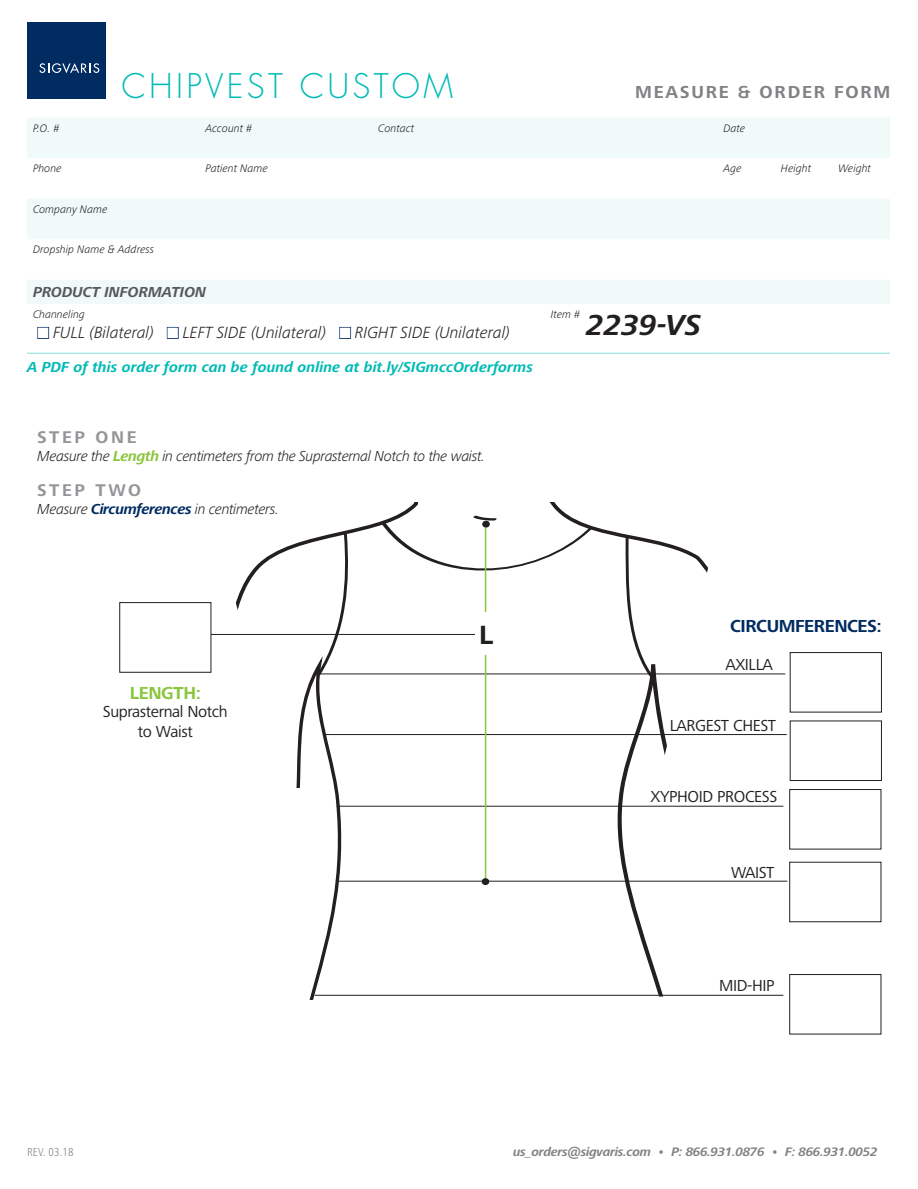
<style>
.page{position:relative;width:918px;height:1189px;background:#fff}
.page>*{position:absolute;margin:0;border:0;box-sizing:border-box;transform-origin:0 0}
.t1{font:300 33px "Futura LT";letter-spacing:.1em;color:#00bbb5}
.t2{font:italic 700 30px "Frutiger Next Pro";color:#231f20}
.t3{font:700 27.3px "Frutiger Next Pro";color:#231f20}
.t4{font:700 18px "Frutiger Next Pro";letter-spacing:.1em;color:#808285}
.t5{font:700 18px "Frutiger Next Pro";letter-spacing:-.025em;color:#002c62}
.t6{font:700 18px "Frutiger Next Pro";letter-spacing:-.025em;color:#8bc63e}
.t7{font:700 17.55px "Frutiger Next Pro";letter-spacing:.15em;color:#939598}
.t8{font:italic 300 16.8px "Frutiger Next Pro";color:#231f20}
.t9{font:16.5px/19.8px "Frutiger Next Pro";letter-spacing:-.025em;color:#231f20;text-align:center}
.t10{font:italic 300 15px "Frutiger Next Pro";letter-spacing:-.025em;color:#231f20}
.t11{font:italic 700 15px "Frutiger Next Pro";color:#00bbb5}
.t12{font:italic 700 15px "Frutiger Next Pro";color:#57585a}
.t13{font:italic 700 12.75px "Frutiger Next Pro";letter-spacing:-.025em;color:#808285}
.t14{font:300 condensed 12px "Frutiger Next Pro";letter-spacing:.01em;color:#808285}
.t15{font:italic 300 11.25px "Frutiger Next Pro";color:#231f20}
.s1{color:#fff}
.s2{font-weight:700;color:#8bc63e}
.s3{font-weight:700;color:#002c62}
</style>
<div class="page">
<svg style="left:27px;top:118px;width:863px;height:186px;fill:#effaf9"></svg>
<hr style="left:27px;top:353px;width:173px;height:1px;background:#82dfda">
<hr style="left:200px;top:353px;width:172px;height:1px;background:#82dfda">
<hr style="left:372px;top:353px;width:173px;height:1px;background:#82dfda">
<hr style="left:545px;top:353px;width:172px;height:1px;background:#82dfda">
<hr style="left:717px;top:353px;width:58px;height:1px;background:#82dfda">
<hr style="left:775px;top:353px;width:57px;height:1px;background:#82dfda">
<hr style="left:832px;top:353px;width:58px;height:1px;background:#82dfda">
<div style="left:37px;top:327px;width:12px;height:12px;border:2px solid #002c62"></div>
<div style="left:167px;top:327px;width:12px;height:12px;border:2px solid #002c62"></div>
<div style="left:339px;top:327px;width:12px;height:12px;border:2px solid #002c62"></div>
<svg style="left:548px;top:502px;width:76px;height:380px"></svg>
<svg style="left:247px;top:502px;width:172px;height:380px"></svg>
<svg style="left:380px;top:515px;width:214px;height:74px"></svg>
<svg style="left:610px;top:534px;width:97px;height:462px"></svg>
<svg style="left:282px;top:531px;width:69px;height:469px"></svg>
<svg style="left:634px;top:534px;width:172px;height:346px"></svg>
<svg style="left:130px;top:577px;width:197px;height:357px"></svg>
<hr style="left:317px;top:673px;width:468px;height:1px;background:#231f20">
<hr style="left:326px;top:733px;width:461px;height:1px;background:#231f20">
<div style="left:655px;top:765px;width:44px;height:58px;background:#fff"></div>
<hr style="left:337px;top:805px;width:446px;height:1px;background:#231f20">
<hr style="left:315px;top:994px;width:468px;height:1px;background:#231f20">
<div style="left:271px;top:787px;width:44px;height:58px;background:#fff"></div>
<hr style="left:195px;top:633px;width:287px;height:1px;background:#231f20">
<hr style="left:485px;top:527px;width:1px;height:356px;background:#8bc63e">
<div style="left:475px;top:612px;width:23px;height:43px;background:#fff"></div>
<div style="left:482px;top:520px;width:8px;height:7px;background:#231f20;border-radius:50%"></div>
<svg style="left:482px;top:877px;width:7px;height:7px"></svg>
<div style="left:120px;top:602px;width:91px;height:70px;background:#fff"></div>
<div style="left:119px;top:602px;width:92px;height:70px;border:1px solid #231f20"></div>
<div style="left:672px;top:845px;width:130px;height:103px;background:#fff"></div>
<hr style="left:337px;top:880px;width:450px;height:1px;background:#231f20">
<div style="left:790px;top:652px;width:91px;height:60px;background:#fff"></div>
<div style="left:790px;top:652px;width:92px;height:60px;border:1px solid #231f20"></div>
<div style="left:790px;top:720px;width:91px;height:60px;background:#fff"></div>
<div style="left:790px;top:789px;width:91px;height:59px;background:#fff"></div>
<div style="left:789px;top:788px;width:92px;height:61px;border:1px solid #231f20"></div>
<div style="left:789px;top:973px;width:92px;height:61px;border:1px solid #231f20"></div>
<div style="left:790px;top:861px;width:91px;height:60px;background:#fff"></div>
<div style="left:27px;top:22px;width:79px;height:76px;background:#002c62"></div>
<svg style="left:39px;top:63px;width:60px;height:10px"></svg>
<p class="t1" style="left:122px;top:66px;width:333px">CHIPVEST CUSTOM</p>
<p class="t4" style="left:635px;top:82px;width:257px">MEASURE &amp; ORDER FORM</p>
<p class="t15" style="left:33px;top:121px;width:28px">P.O. #</p>
<p class="t15" style="left:206px;top:121px;width:48px">Account #</p>
<p class="t15" style="left:378px;top:121px;width:37px">Contact</p>
<p class="t15" style="left:723px;top:121px;width:23px">Date</p>
<p class="t15" style="left:33px;top:162px;width:30px">Phone</p>
<p class="t15" style="left:206px;top:162px;width:64px">Patient Name</p>
<p class="t15" style="left:723px;top:162px;width:20px">Age</p>
<p class="t15" style="left:781px;top:162px;width:32px">Height</p>
<p class="t15" style="left:838px;top:162px;width:34px">Weight</p>
<p class="t15" style="left:33px;top:202px;width:76px">Company Name</p>
<p class="t15" style="left:33px;top:243px;width:123px">Dropship Name &amp; Address</p>
<p class="t12" style="left:33px;top:283px;width:175px">PRODUCT INFORMATION</p>
<p class="t15" style="left:33px;top:308px;width:53px">Channeling</p>
<p class="t8" style="left:37px;top:323px;width:474px"><span class="s1">■</span> FULL (Bilateral) <span class="s1">■</span> LEFT SIDE (Unilateral) <span class="s1">■</span> RIGHT SIDE (Unilateral)</p>
<p class="t15" style="left:551px;top:308px;width:31px">Item #</p>
<p class="t2" style="left:586px;top:307px;width:116px">2239-VS</p>
<p class="t11" style="left:27px;top:358px;width:507px">A PDF of this order form can be found online at bit.ly/SIGmccOrderforms</p>
<p class="t7" style="left:37px;top:426px;width:101px">STEP ONE</p>
<p class="t10" style="left:37px;top:447px;width:450px">Measure the <span class="s2">Length</span> in centimeters from the Suprasternal Notch to the waist.</p>
<p class="t7" style="left:37px;top:480px;width:106px">STEP TWO</p>
<p class="t10" style="left:37px;top:500px;width:243px">Measure <span class="s3">Circumferences</span> in centimeters.</p>
<p class="t6" style="left:130px;top:682px;width:73px">LENGTH:</p>
<p class="t9" style="left:103px;top:701px;width:126px">Suprasternal Notch to Waist</p>
<p class="t3" style="left:479px;top:618px;width:16px">L</p>
<p class="t5" style="left:730px;top:615px;width:153px">CIRCUMFERENCES:</p>
<p class="t9" style="left:725px;top:654px;width:49px">AXILLA</p>
<p class="t9" style="left:670px;top:715px;width:108px">LARGEST CHEST</p>
<p class="t9" style="left:651px;top:786px;width:128px">XYPHOID PROCESS</p>
<p class="t9" style="left:731px;top:861px;width:45px">WAIST</p>
<p class="t9" style="left:719px;top:975px;width:57px">MID-HIP</p>
<p class="t14" style="left:27px;top:1144px;width:48px">REV. 03.18</p>
<p class="t13" style="left:513px;top:1144px;width:366px">us_orders@sigvaris.com • P: 866.931.0876 • F: 866.931.0052</p>
</div>
